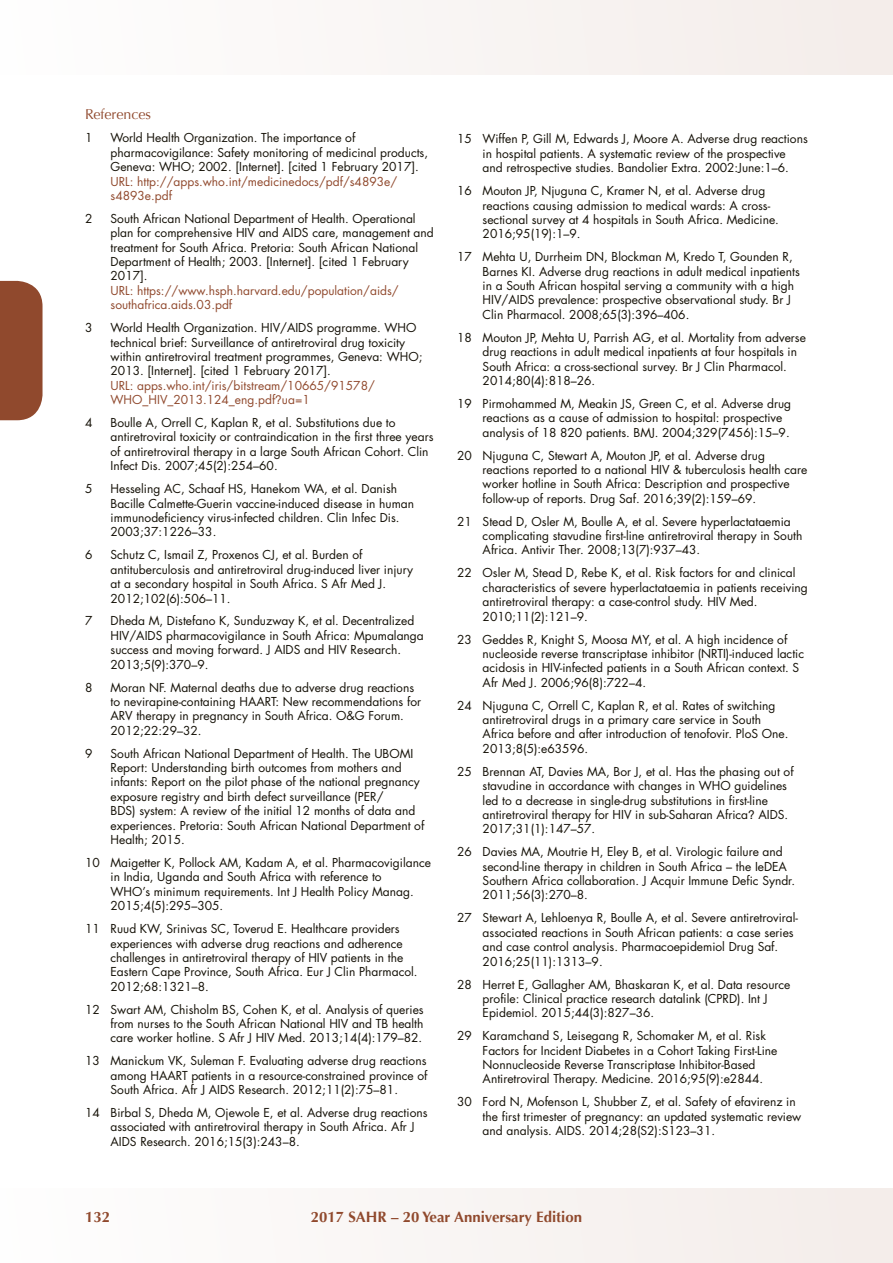
<style>
.page{position:relative;width:893px;height:1263px;background:#fff}
.page>*{position:absolute;margin:0;border:0;box-sizing:border-box;transform-origin:0 0}
.t1{font:700 15px "Optima";color:#90492d}
.t2{font:14.25px "Optima";color:#90492d}
.t3{font:12px/14.4px "Futura";color:#141006}
.t4{font:12px/14.4px "Futura";color:#90492d}
.s1{font-family:"Helvetica Neue"}
</style>
<div class="page">
<div style="left:0;top:1188px;width:893px;height:75px;background:#f9f5f4"></div>
<div style="left:0;top:0;width:893px;height:74px;background:#f9f5f4"></div>
<div style="left:0;top:281px;width:43px;height:139px;background:#90492d"></div>
<p class="t2" style="left:85px;top:106px;width:68px">References</p>
<p class="t3" style="left:85px;top:131px;width:9px">1</p>
<p class="t3" style="left:111px;top:131px;width:319px">World Health Organization. The importance of pharmacovigilance: Safety monitoring of medicinal products,<br>Geneva: WHO; 2002. [Internet]. [cited 1 February 2017].</p>
<p class="t4" style="left:111px;top:174px;width:288px">URL: http://apps.who.int/medicinedocs/pdf/s4893e/ s4893e.pdf</p>
<p class="t3" style="left:85px;top:211px;width:9px">2</p>
<p class="t3" style="left:111px;top:211px;width:325px">South African National Department of Health. Operational plan for comprehensive HIV and AIDS care, management and treatment for South Africa. Pretoria: South African National Department of Health; 2003. [Internet]. [cited 1 February 2017].</p>
<p class="t4" style="left:111px;top:283px;width:290px">URL: https://www.hsph.harvard.edu/population/aids/ southafrica.aids.03.pdf</p>
<p class="t3" style="left:85px;top:320px;width:9px">3</p>
<p class="t3" style="left:111px;top:320px;width:313px">World Health Organization. HIV/AIDS programme. WHO technical brief: Surveillance of antiretroviral drug toxicity within antiretroviral treatment programmes, Geneva: WHO; 2013. [Internet]. [cited 1 February 2017].</p>
<p class="t4" style="left:111px;top:378px;width:266px">URL: apps.who.int/iris/bitstream/10665/91578/<br>WHO_HIV_2013.124_eng.pdf<span class="s1">?</span>ua=1</p>
<p class="t3" style="left:85px;top:415px;width:9px">4</p>
<p class="t3" style="left:111px;top:415px;width:324px">Boulle A, Orrell C, Kaplan R, et al. Substitutions due to antiretroviral toxicity or contraindication in the first three years of antiretroviral therapy in a large South African Cohort. Clin Infect Dis. 2007;45(2):254–60.</p>
<p class="t3" style="left:85px;top:481px;width:9px">5</p>
<p class="t3" style="left:111px;top:481px;width:305px">Hesseling AC, Schaaf HS, Hanekom WA, et al. Danish Bacille Calmette-Guerin vaccine-induced disease in human immunodeficiency virus-infected children. Clin Infec Dis.<br>2003;37:1226–33.</p>
<p class="t3" style="left:85px;top:547px;width:9px">6</p>
<p class="t3" style="left:111px;top:547px;width:304px">Schutz C, Ismail Z, Proxenos CJ, et al. Burden of antituberculosis and antiretroviral drug-induced liver injury at a secondary hospital in South Africa. S Afr Med J.<br>2012;102(6):506–11.</p>
<p class="t3" style="left:85px;top:614px;width:9px">7</p>
<p class="t3" style="left:111px;top:614px;width:315px">Dheda M, Distefano K, Sunduzway K, et al. Decentralized HIV/AIDS pharmacovigilance in South Africa: Mpumalanga success and moving forward. J AIDS and HIV Research.<br>2013;5(9):370–9.</p>
<p class="t3" style="left:85px;top:680px;width:9px">8</p>
<p class="t3" style="left:111px;top:680px;width:312px">Moran NF. Maternal deaths due to adverse drug reactions to nevirapine-containing HAART: New recommendations for ARV therapy in pregnancy in South Africa. O&amp;G Forum.<br>2012;22:29–32.</p>
<p class="t3" style="left:85px;top:746px;width:9px">9</p>
<p class="t3" style="left:111px;top:746px;width:315px">South African National Department of Health. The UBOMI Report: Understanding birth outcomes from mothers and infants: Report on the pilot phase of the national pregnancy exposure registry and birth defect surveillance (PER/<br>BDS) system: A review of the initial 12 months of data and experiences. Pretoria: South African National Department of Health; 2015.</p>
<p class="t3" style="left:111px;top:855px;width:322px;text-indent:-26px">10 Maigetter K, Pollock AM, Kadam A, et al. Pharmacovigilance in India, Uganda and South Africa with reference to<br>WHO’s minimum requirements. Int J Health Policy Manag.<br>2015;4(5):295–305.</p>
<p class="t3" style="left:111px;top:921px;width:308px;text-indent:-26px">11 Ruud KW, Srinivas SC, Toverud E. Healthcare providers experiences with adverse drug reactions and adherence challenges in antiretroviral therapy of HIV patients in the Eastern Cape Province, South Africa. Eur J Clin Pharmacol.<br>2012;68:1321–8.</p>
<p class="t3" style="left:111px;top:1002px;width:315px;text-align:justify;text-indent:-26px">12 Swart AM, Chisholm BS, Cohen K, et al. Analysis of queries from nurses to the South African National HIV and TB health care worker hotline. S Afr J HIV Med. 2013;14(4):179–82.</p>
<p class="t3" style="left:111px;top:1053px;width:318px;text-align:justify;text-indent:-26px">13 Manickum VK, Suleman F. Evaluating adverse drug reactions among HAART patients in a resource-constrained province of South Africa. Afr J AIDS Research. 2012;11(2):75–81.</p>
<p class="t3" style="left:111px;top:1105px;width:318px;text-indent:-26px">14 Birbal S, Dheda M, Ojewole E, et al. Adverse drug reactions associated with antiretroviral therapy in South Africa. Afr J<br>AIDS Research. 2016;15(3):243–8.</p>
<p class="t3" style="left:457px;top:132px;width:352px;text-align:center">15 Wiffen P, Gill M, Edwards J, Moore A. Adverse drug reactions in hospital patients. A systematic review of the prospective<br>and retrospective studies. Bandolier Extra. 2002:June:1–6.</p>
<p class="t3" style="left:483px;top:183px;width:298px;text-indent:-26px">16 Mouton JP, Njuguna C, Kramer N, et al. Adverse drug reactions causing admission to medical wards: A cross&shy;sectional survey at 4 hospitals in South Africa. Medicine.<br>2016;95(19):1–9.</p>
<p class="t3" style="left:483px;top:249px;width:319px;text-indent:-26px">17 Mehta U, Durrheim DN, Blockman M, Kredo T, Gounden R, Barnes KI. Adverse drug reactions in adult medical inpatients in a South African hospital serving a community with a high HIV/AIDS prevalence: prospective observational study. Br J Clin Pharmacol. 2008;65(3):396–406.</p>
<p class="t3" style="left:483px;top:330px;width:325px;text-indent:-26px">18 Mouton JP, Mehta U, Parrish AG, et al. Mortality from adverse drug reactions in adult medical inpatients at four hospitals in South Africa: a cross-sectional survey. Br J Clin Pharmacol.<br>2014;80(4):818–26.</p>
<p class="t3" style="left:483px;top:396px;width:310px;text-indent:-26px">19 Pirmohammed M, Meakin JS, Green C, et al. Adverse drug reactions as a cause of admission to hospital: prospective analysis of 18 820 patients. BMJ. 2004;329(7456):15–9.</p>
<p class="t3" style="left:483px;top:448px;width:326px;text-indent:-26px">20 Njuguna C, Stewart A, Mouton JP, et al. Adverse drug reactions reported to a national HIV &amp; tuberculosis health care worker hotline in South Africa: Description and prospective follow-up of reports. Drug Saf. 2016;39(2):159–69.</p>
<p class="t3" style="left:483px;top:514px;width:321px;text-indent:-26px">21 Stead D, Osler M, Boulle A, et al. Severe hyperlactataemia complicating stavudine first-line antiretroviral therapy in South<br>Africa. Antivir Ther. 2008;13(7):937–43.</p>
<p class="t3" style="left:483px;top:566px;width:327px;text-indent:-26px">22 Osler M, Stead D, Rebe K, et al. Risk factors for and clinical characteristics of severe hyperlactataemia in patients receiving antiretroviral therapy: a case-control study. HIV Med.<br>2010;11(2):121–9.</p>
<p class="t3" style="left:483px;top:632px;width:323px;text-indent:-26px">23 Geddes R, Knight S, Moosa MY, et al. A high incidence of nucleoside reverse transcriptase inhibitor (NRTI)-induced lactic acidosis in HIV-infected patients in a South African context. S Afr Med J. 2006;96(8):722–4.</p>
<p class="t3" style="left:483px;top:698px;width:307px;text-indent:-26px">24 Njuguna C, Orrell C, Kaplan R, et al. Rates of switching antiretroviral drugs in a primary care service in South Africa before and after introduction of tenofovir. PloS One.<br>2013;8(5):e63596.</p>
<p class="t3" style="left:483px;top:764px;width:312px;text-indent:-26px">25 Brennan AT, Davies MA, Bor J, et al. Has the phasing out of stavudine in accordance with changes in WHO guidelines led to a decrease in single-drug substitutions in first-line antiretroviral therapy for HIV in sub-Saharan Africa<span class="s1">?</span> AIDS.<br>2017;31(1):147–57.</p>
<p class="t3" style="left:483px;top:844px;width:314px;text-indent:-26px">26 Davies MA, Moutrie H, Eley B, et al. Virologic failure and second-line therapy in children in South Africa – the IeDEA Southern Africa collaboration. J Acquir Immune Defic Syndr.<br>2011;56(3):270–8.</p>
<p class="t3" style="left:483px;top:910px;width:317px;text-indent:-26px">27 Stewart A, Lehloenya R, Boulle A, et al. Severe antiretroviral&shy;associated reactions in South African patients: a case series and case control analysis. Pharmacoepidemiol Drug Saf.<br>2016;25(11):1313–9.</p>
<p class="t3" style="left:483px;top:977px;width:309px;text-indent:-26px">28 Herret E, Gallagher AM, Bhaskaran K, et al. Data resource profile: Clinical practice research datalink (CPRD). Int J<br>Epidemiol. 2015;44(3):827–36.</p>
<p class="t3" style="left:483px;top:1028px;width:296px;text-indent:-26px">29 Karamchand S, Leisegang R, Schomaker M, et al. Risk Factors for Incident Diabetes in a Cohort Taking First-Line Nonnucleoside Reverse Transcriptase Inhibitor-Based Antiretroviral Therapy. Medicine. 2016;95(9):e2844.</p>
<p class="t3" style="left:483px;top:1094px;width:320px;text-indent:-26px">30 Ford N, Mofenson L, Shubber Z, et al. Safety of efavirenz in the first trimester of pregnancy: an updated systematic review and analysis. AIDS. 2014;28(S2):S123–31.</p>
<p class="t1" style="left:85px;top:1208px;width:27px">132</p>
<p class="t1" style="left:311px;top:1208px;width:273px">2017 SAHR – 20 Year Anniversary Edition</p>
</div>
